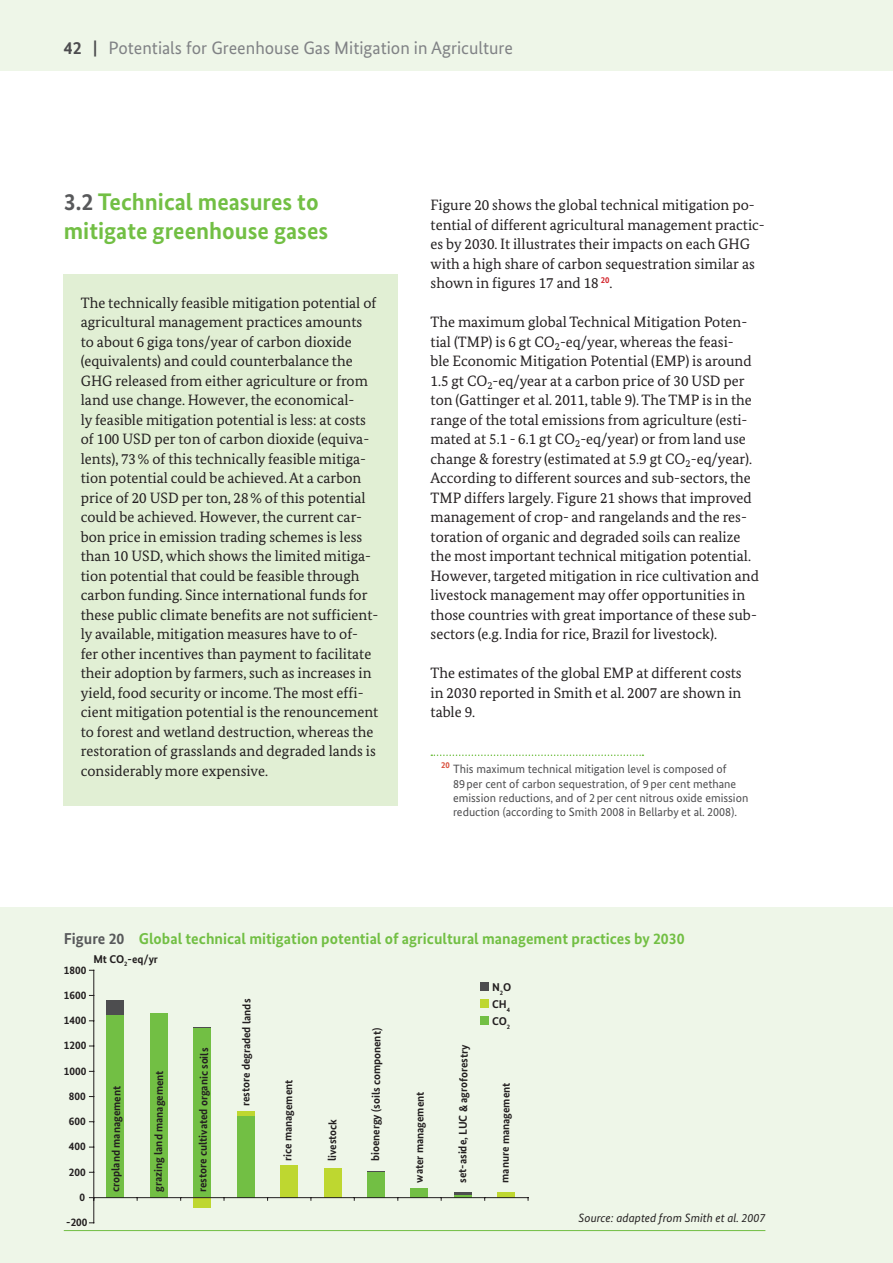
<style>
.page{position:relative;width:893px;height:1263px;background:#fff}
.page>*{position:absolute;margin:0;border:0;box-sizing:border-box;transform-origin:0 0}
.Inhaltsverzeichnis_L{font:700 24px/28.8px "Bundes Sans";color:#72bf44}
.t1{font:18px "Bundes Sans";color:#808285}
.Figure_Headline{font:700 15.75px "Bundes Sans";color:#72bf44}
.Copy_text{font:15px/19.5px "Bundes Serif";color:#231f20}
.Fussnoten{font:12px/14.4px "Bundes Sans";color:#4d4d4f}
.source_1_spaltig{font:italic 12px "Bundes Sans";color:#231f20}
.t2{font:700 11.25px/17.1px "Bundes Sans";color:#231f20;text-align:justify}
.s1{font-weight:700;color:#4d4d4f}
.s2{color:#58595b}
</style>
<div class="page">
<div style="left:0;top:0;width:893px;height:71px;background:#eef6e8"></div>
<div style="left:64px;top:274px;width:334px;height:532px;background:#e1efd4"></div>
<svg style="left:431px;top:754px;width:212px;height:2px"></svg>
<div style="left:0;top:908px;width:893px;height:355px;background:#eef6e8"></div>
<div style="left:107px;top:1015px;width:17px;height:182px;background:#72bf44"></div>
<div style="left:150px;top:1013px;width:18px;height:184px;background:#72bf44"></div>
<div style="left:194px;top:1028px;width:17px;height:169px;background:#72bf44"></div>
<div style="left:237px;top:1115px;width:17px;height:82px;background:#72bf44"></div>
<div style="left:367px;top:1171px;width:18px;height:26px;background:#72bf44"></div>
<div style="left:411px;top:1188px;width:17px;height:9px;background:#72bf44"></div>
<hr style="left:454px;top:1194px;width:18px;height:3px;background:#72bf44">
<div style="left:194px;top:1197px;width:17px;height:11px;background:#bed730"></div>
<hr style="left:237px;top:1111px;width:17px;height:4px;background:#bed730">
<div style="left:280px;top:1165px;width:18px;height:32px;background:#bed730"></div>
<div style="left:324px;top:1168px;width:17px;height:29px;background:#bed730"></div>
<div style="left:498px;top:1192px;width:17px;height:5px;background:#bed730"></div>
<div style="left:107px;top:1000px;width:17px;height:15px;background:#4d4d4f"></div>
<svg style="left:194px;top:1027px;width:17px;height:1px"></svg>
<svg style="left:367px;top:1171px;width:18px;height:1px"></svg>
<svg style="left:454px;top:1192px;width:18px;height:2px"></svg>
<hr style="left:94px;top:1197px;width:434px;height:1px;background:#231f20">
<hr style="left:93px;top:970px;width:1px;height:253px;background:#231f20">
<div style="left:480px;top:982px;width:9px;height:9px;background:#4d4d4f"></div>
<div style="left:480px;top:999px;width:9px;height:9px;background:#bed730"></div>
<div style="left:480px;top:1016px;width:9px;height:9px;background:#72bf44"></div>
<hr style="left:64px;top:1230px;width:701px;height:1px;background:#72bf44">
<p class="t1" style="left:64px;top:37px;width:451px"><span class="s1">42 |</span> Potentials for Greenhouse Gas Mitigation in Agriculture</p>
<p class="Inhaltsverzeichnis_L" style="left:64px;top:187px;width:266px"><span class="s2">3.2</span> Technical measures to mitigate greenhouse gases</p>
<p class="Copy_text" style="left:81px;top:292px;width:299px">The technically feasible mitigation potential of agricultural management practices amounts to about 6 giga tons/year of carbon dioxide (equivalents) and could counterbalance the GHG released from either agriculture or from land use change. However, the economical-<br>ly feasible mitigation potential is less: at costs of 100 USD per ton of carbon dioxide (equiva&shy;lents), 73% of this technically feasible mitiga&shy;tion potential could be achieved. At a carbon price of 20 USD per ton, 28% of this potential could be achieved. However, the current car&shy;bon price in emission trading schemes is less than 10 USD, which shows the limited mitiga&shy;tion potential that could be feasible through carbon funding. Since international funds for these public climate benefits are not sufficient&shy;ly available, mitigation measures have to of&shy;fer other incentives than payment to facilitate their adoption by farmers, such as increases in yield, food security or income. The most effi&shy;cient mitigation potential is the renouncement to forest and wetland destruction, whereas the restoration of grasslands and degraded lands is considerably more expensive.</p>
<p class="Copy_text" style="left:431px;top:195px;width:336px">Figure 20 shows the global technical mitigation po&shy;tential of different agricultural management practic&shy;es by 2030. It illustrates their impacts on each GHG with a high share of carbon sequestration similar as shown in figures 17 and 18 <sup>20</sup>.</p>
<p class="Copy_text" style="left:431px;top:312px;width:330px">The maximum global Technical Mitigation Poten&shy;tial (TMP) is 6 gt CO<sub>2</sub>-eq/year, whereas the feasi-<br>ble Economic Mitigation Potential (EMP) is around 1.5 gt CO<sub>2</sub>-eq/year at a carbon price of 30 USD per ton (Gattinger et al. 2011, table 9). The TMP is in the range of the total emissions from agriculture (esti&shy;mated at 5.1 - 6.1 gt CO<sub>2</sub>-eq/year) or from land use change &amp; forestry (estimated at 5.9 gt CO<sub>2</sub>-eq/year).<br>According to different sources and sub-sectors, the TMP differs largely. Figure 21 shows that improved management of crop- and rangelands and the res&shy;toration of organic and degraded soils can realize the most important technical mitigation potential.<br>However, targeted mitigation in rice cultivation and livestock management may offer opportunities in those countries with great importance of these sub&shy;sectors (e.g. India for rice, Brazil for livestock).</p>
<p class="Copy_text" style="left:431px;top:663px;width:313px;text-align:justify">The estimates of the global EMP at different costs in 2030 reported in Smith et al. 2007 are shown in table 9.</p>
<p class="Fussnoten" style="left:453px;top:762px;width:297px;text-indent:-12px"><sup>20</sup> This maximum technical mitigation level is composed of 89per cent of carbon sequestration, of 9per cent methane emission reductions, and of 2per cent nitrous oxide emission reduction (according to Smith 2008 in Bellarby et al. 2008).</p>
<p class="Figure_Headline" style="left:64px;top:928px;width:622px"><span class="s2">Figure 20</span> Global technical mitigation potential of agricultural management practices by 2030</p>
<p class="t2" style="left:64px;top:961px;width:24px">1800</p>
<p class="t2" style="left:64px;top:986px;width:24px">1600</p>
<p class="t2" style="left:64px;top:1011px;width:24px">1400</p>
<p class="t2" style="left:64px;top:1037px;width:24px">1200</p>
<p class="t2" style="left:64px;top:1062px;width:24px">1000</p>
<p class="t2" style="left:69px;top:1087px;width:18px">800</p>
<p class="t2" style="left:69px;top:1112px;width:18px">600</p>
<p class="t2" style="left:69px;top:1138px;width:18px">400</p>
<p class="t2" style="left:69px;top:1163px;width:18px">200</p>
<p class="t2" style="left:79px;top:1188px;width:7px">0</p>
<p class="t2" style="left:93px;top:950px;width:66px">Mt CO<sub>2</sub>-eq/yr</p>
<p class="t2" style="left:107px;top:1192px;width:107px;rotate:-89deg">cropland management</p>
<p class="t2" style="left:149px;top:1192px;width:123px;rotate:-89deg">grazing land management</p>
<p class="t2" style="left:66px;top:1213px;width:23px">-200</p>
<p class="t2" style="left:193px;top:1192px;width:146px;rotate:-89deg">restore cultivated organic soils</p>
<p class="t2" style="left:237px;top:1106px;width:109px;rotate:-89deg">restore degraded lands</p>
<p class="t2" style="left:279px;top:1161px;width:83px;rotate:-89deg">rice management</p>
<p class="t2" style="left:323px;top:1161px;width:44px;rotate:-89deg">livestock</p>
<p class="t2" style="left:366px;top:1161px;width:134px;rotate:-89deg">bioenergy (soils component)</p>
<p class="t2" style="left:410px;top:1182px;width:92px;rotate:-89deg">water management</p>
<p class="t2" style="left:453px;top:1182px;width:139px;rotate:-89deg">set-aside, LUC &amp; agroforestry</p>
<p class="t2" style="left:492px;top:979px;width:21px">N<sub>2</sub>O CH<sub>4<br></sub>CO<sub>2</sub></p>
<p class="t2" style="left:496px;top:1182px;width:101px;rotate:-89deg">manure management</p>
<p class="source_1_spaltig" style="left:579px;top:1210px;width:188px">Source: adapted from Smith et al. 2007</p>
</div>
